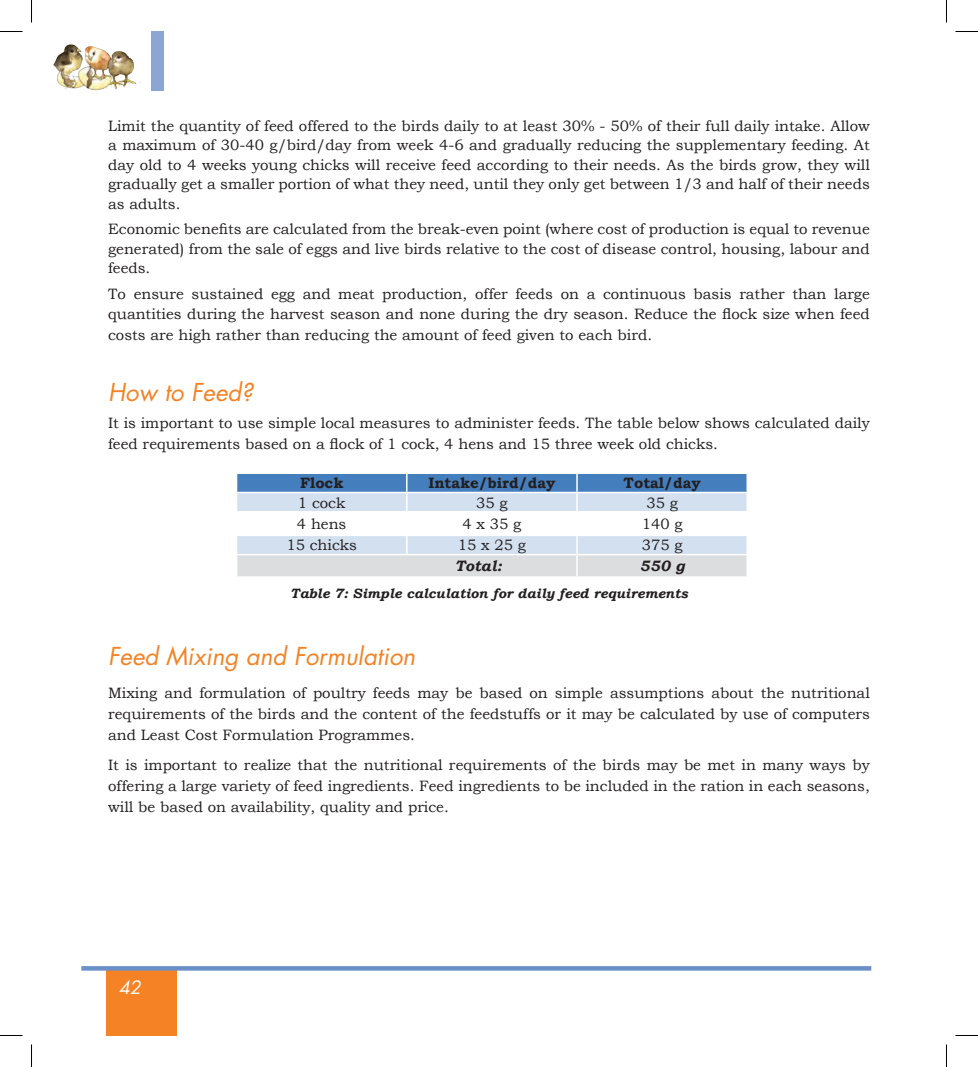
<style>
.page{position:relative;width:978px;height:1067px;background:#fff}
.page>*{position:absolute;margin:0;border:0;box-sizing:border-box;transform-origin:0 0}
.t1{font:italic 24px "Futura";color:#f58224}
.t2{font:italic 18px "Futura";color:#fff}
.t3{font:15px/19.5px "Bookman Old Style";color:#231f20;text-align:justify}
.t4{font:700 15px "Bookman Old Style";color:#231f20}
.t5{font:italic 700 15px "Bookman Old Style";color:#231f20}
.t6{font:italic 700 13.5px "Bookman Old Style";color:#231f20}
</style>
<div class="page">
<div style="left:106px;top:969px;width:71px;height:66px;background:#f58224"></div>
<svg style="left:81px;top:966px;width:790px;height:4px;background:#6f93c8"></svg>
<img style="left:53px;top:44px;width:88px;height:47px">
<div style="left:151px;top:32px;width:12px;height:59px;background:#8ba6d2"></div>
<svg style="left:236px;top:473px;width:511px;height:103px"></svg>
<svg style="left:0;top:31px;width:22px;height:1px"></svg>
<svg style="left:955px;top:31px;width:22px;height:1px"></svg>
<svg style="left:0;top:1035px;width:22px;height:1px"></svg>
<svg style="left:955px;top:1035px;width:22px;height:1px"></svg>
<svg style="left:31px;top:0;width:1px;height:22px"></svg>
<svg style="left:31px;top:1044px;width:1px;height:22px"></svg>
<p class="t3" style="left:108px;top:116px;width:763px">Limit the quantity of feed offered to the birds daily to at least 30% - 50% of their full daily intake. Allow a maximum of 30-40 g/bird/day from week 4-6 and gradually reducing the supplementary feeding. At day old to 4 weeks young chicks will receive feed according to their needs. As the birds grow, they will gradually get a smaller portion of what they need, until they only get between 1/3 and half of their needs as adults.</p>
<p class="t3" style="left:108px;top:219px;width:763px">Economic benefits are calculated from the break-even point (where cost of production is equal to revenue generated) from the sale of eggs and live birds relative to the cost of disease control, housing, labour and feeds.</p>
<p class="t3" style="left:108px;top:284px;width:763px">To ensure sustained egg and meat production, offer feeds on a continuous basis rather than large quantities during the harvest season and none during the dry season. Reduce the flock size when feed</p>
<p class="t3" style="left:108px;top:325px;width:545px">costs are high rather than reducing the amount of feed given to each bird.</p>
<h1 class="t1" style="left:108px;top:377px;width:146px">How to Feed?</h1>
<p class="t3" style="left:108px;top:413px;width:763px;line-height:21px">It is important to use simple local measures to administer feeds. The table below shows calculated daily feed requirements based on a flock of 1 cock, 4 hens and 15 three week old chicks.</p>
<p class="t4" style="left:300px;top:474px;width:45px">Flock</p>
<p class="t4" style="left:428px;top:474px;width:128px">Intake/bird/day</p>
<p class="t4" style="left:623px;top:474px;width:79px">Total/day</p>
<p class="t3" style="left:298px;top:492px;width:49px">1 cock</p>
<p class="t3" style="left:476px;top:492px;width:33px">35 g</p>
<p class="t3" style="left:646px;top:492px;width:33px">35 g</p>
<p class="t3" style="left:297px;top:514px;width:51px">4 hens</p>
<p class="t3" style="left:462px;top:514px;width:60px">4 x 35 g</p>
<p class="t3" style="left:641px;top:514px;width:42px">140 g</p>
<p class="t3" style="left:286px;top:535px;width:72px">15 chicks</p>
<p class="t3" style="left:457px;top:535px;width:70px">15 x 25 g</p>
<p class="t3" style="left:641px;top:535px;width:42px">375 g</p>
<p class="t5" style="left:454px;top:557px;width:49px">Total:</p>
<p class="t5" style="left:639px;top:557px;width:46px">550 g</p>
<p class="t6" style="left:290px;top:585px;width:399px">Table 7: Simple calculation for daily feed requirements</p>
<h1 class="t1" style="left:108px;top:640px;width:308px">Feed Mixing and Formulation</h1>
<p class="t3" style="left:108px;top:682px;width:763px;line-height:21px">Mixing and formulation of poultry feeds may be based on simple assumptions about the nutritional requirements of the birds and the content of the feedstuffs or it may be calculated by use of computers and Least Cost Formulation Programmes.</p>
<p class="t3" style="left:108px;top:754px;width:763px;line-height:21px">It is important to realize that the nutritional requirements of the birds may be met in many ways by offering a large variety of feed ingredients. Feed ingredients to be included in the ration in each seasons, will be based on availability, quality and price.</p>
<p class="t2" style="left:119px;top:975px;width:24px">42</p>
</div>
